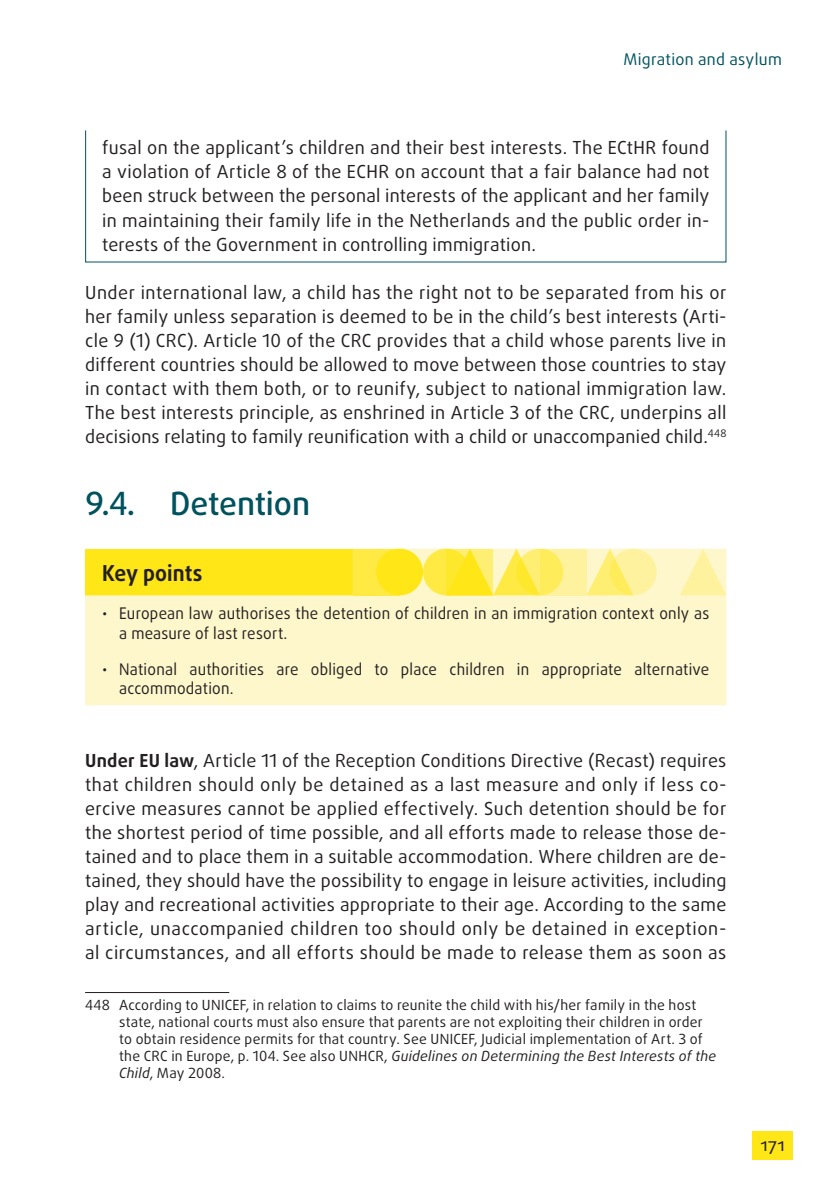
<style>
.page{position:relative;width:840px;height:1191px;background:#fff}
.page>*{position:absolute;margin:0;border:0;box-sizing:border-box;transform-origin:0 0}
.Title_02{font:500 32px "Daxline Pro";letter-spacing:-.005em;color:#00525d}
.Key_points_title{font:700 22px "Daxline Pro";letter-spacing:.005em;color:#231f20;scale:.95 1}
.text{font:18px/24px "Daxline Pro";letter-spacing:.02em;color:#231f20;text-align:justify}
.Key_points_text{font:16px/19.2px "Daxline Pro";letter-spacing:.02em;color:#231f20;scale:.95 1}
.t1{font:16px "Daxline Pro";letter-spacing:.02em;color:#00525d}
.footnote{font:14px/17px "Daxline Pro";letter-spacing:.02em;color:#231f20}
.s1{font-weight:700}
.s2{font-style:italic}
</style>
<div class="page">
<div style="left:752px;top:1131px;width:40px;height:28px;background:#ffe616"></div>
<svg style="left:85px;top:548px;width:641px;height:157px;background:#fef4b1"></svg>
<div style="left:423px;top:548px;width:46px;height:47px;background:#feea43;border-radius:50%"></div>
<div style="left:353px;top:548px;width:46px;height:47px;background:#feea43"></div>
<svg style="left:586px;top:548px;width:42px;height:47px"></svg>
<svg style="left:679px;top:548px;width:47px;height:47px;background:#fef4b6"></svg>
<div style="left:376px;top:548px;width:47px;height:47px;background:#ffe616;border-radius:50%"></div>
<svg style="left:493px;top:548px;width:42px;height:47px"></svg>
<svg style="left:516px;top:548px;width:47px;height:47px"></svg>
<svg style="left:609px;top:548px;width:47px;height:47px;background:#fef08f"></svg>
<svg style="left:446px;top:548px;width:47px;height:47px;background:#fee937"></svg>
<svg style="left:540px;top:548px;width:46px;height:47px;background:#feef85"></svg>
<hr style="left:85px;top:992px;width:144px;height:1px;background:#231f20">
<p class="t1" style="left:623px;top:49px;width:160px">Migration and asylum</p>
<p class="text" style="left:102px;top:136px;width:608px">fusal on the applicant’s children and their best interests. The ECtHR found a violation of Article 8 of the ECHR on account that a fair balance had not been struck between the personal interests of the applicant and her family in maintaining their family life in the Netherlands and the public order in&shy;terests of the Government in controlling immigration.</p>
<p class="text" style="left:85px;top:280px;width:642px">Under international law, a child has the right not to be separated from his or her family unless separation is deemed to be in the child’s best interests (Arti&shy;cle 9 (1) CRC). Article 10 of the CRC provides that a child whose parents live in different countries should be allowed to move between those countries to stay in contact with them both, or to reunify, subject to national immigration law.<br>The best interests principle, as enshrined in Article 3 of the CRC, underpins all decisions relating to family reunification with a child or unaccompanied child.<sup>448</sup></p>
<p class="Title_02" style="left:85px;top:482px;width:226px">9.4. Detention</p>
<p class="Key_points_title" style="left:102px;top:558px;width:107px">Key points</p>
<p class="Key_points_text" style="left:119px;top:604px;width:622px;text-indent:-17px">• European law authorises the detention of children in an immigration context only as a measure of last resort.</p>
<p class="Key_points_text" style="left:119px;top:659px;width:622px;text-indent:-17px">• National authorities are obliged to place children in appropriate alternative accommodation.</p>
<p class="text" style="left:85px;top:748px;width:642px"><span class="s1">Under EU law</span>, Article 11 of the Reception Conditions Directive (Recast) requires that children should only be detained as a last measure and only if less co&shy;ercive measures cannot be applied effectively. Such detention should be for the shortest period of time possible, and all efforts made to release those de&shy;tained and to place them in a suitable accommodation. Where children are de&shy;tained, they should have the possibility to engage in leisure activities, including play and recreational activities appropriate to their age. According to the same article, unaccompanied children too should only be detained in exception&shy;al circumstances, and all efforts should be made to release them as soon as</p>
<p class="footnote" style="left:119px;top:996px;width:598px;text-indent:-34px">448 According to UNICEF, in relation to claims to reunite the child with his/her family in the host state, national courts must also ensure that parents are not exploiting their children in order to obtain residence permits for that country. See UNICEF, Judicial implementation of Art. 3 of the CRC in Europe, p. 104. See also UNHCR, <span class="s2">Guidelines on Determining the Best Interests of the Child</span>, May 2008.</p>
<p class="text" style="left:760px;top:1132px;width:26px">171</p>
</div>
